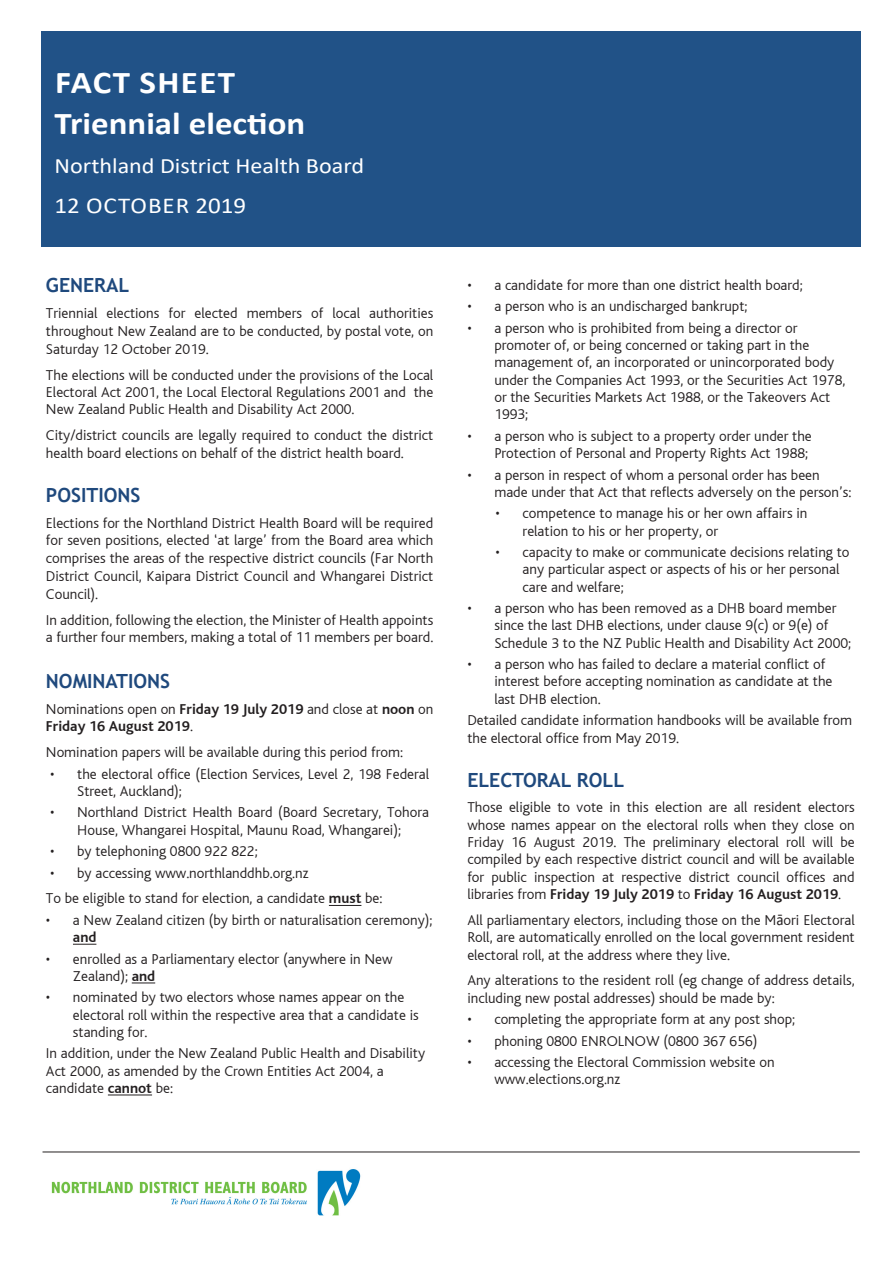
<style>
.page{position:relative;width:893px;height:1263px;background:#fff}
.page>*{position:absolute;margin:0;border:0;box-sizing:border-box;transform-origin:0 0}
.t1{font:700 31.8px "Calibri";color:#fff;scale:1.1 1}
.t2{font:700 31.8px "Calibri";letter-spacing:.04em;color:#fff;scale:1.1 1}
.t3{font:22.65px "Calibri";letter-spacing:.025em;color:#fff;scale:1.1 1}
.t4{font:21.9px "Calibri";color:#fff;scale:1.1 1}
.t5{font:700 19.5px "Trebuchet MS";color:#1f497d}
.t6{font:15px/17.2px "Bliss Light Normal";color:#231f20}
.t7{font:15px/17.2px "Bliss Bold Normal";color:#231f20}
.s1{font-family:"Bliss Light Normal"}
.s2{font-family:"Bliss Bold Normal"}
.s3{font-family:"Calibri";font-size:16.05px}
</style>
<div class="page">
<hr style="left:329px;top:905px;width:32px;height:1px;background:#231f20">
<svg style="left:73px;top:944px;width:23px;height:1px"></svg>
<svg style="left:132px;top:983px;width:23px;height:1px"></svg>
<hr style="left:108px;top:1095px;width:44px;height:1px;background:#231f20">
<hr style="left:43px;top:1152px;width:817px;height:1px;background:#231f20">
<img style="left:51px;top:1169px;width:310px;height:47px">
<div style="left:42px;top:31px;width:819px;height:216px;background:#215287"></div>
<p class="t2" style="left:55px;top:60px;width:165px">FACT SHEET</p>
<p class="t1" style="left:55px;top:101px;width:229px">Triennial election</p>
<p class="t4" style="left:55px;top:151px;width:283px">Northland District Health Board</p>
<p class="t3" style="left:55px;top:190px;width:176px">12 OCTOBER 2019</p>
<p class="t5" style="left:46px;top:272px;width:85px">GENERAL</p>
<p class="t6" style="left:46px;top:304px;width:389px;line-height:18px;text-align:justify">Triennial elections for elected members of local authorities throughout New Zealand are to be conducted, by postal vote, on Saturday 12 October 2019.</p>
<p class="t6" style="left:46px;top:366px;width:389px;text-align:justify">The elections will be conducted under the provisions of the Local Electoral Act 2001, the Local Electoral Regulations 2001 and the New Zealand Public Health and Disability Act 2000.</p>
<p class="t6" style="left:46px;top:427px;width:389px;line-height:17.7px">City/district councils are legally required to conduct the district health board elections on behalf of the district health board.</p>
<p class="t5" style="left:46px;top:482px;width:96px">POSITIONS</p>
<p class="t6" style="left:46px;top:514px;width:389px;line-height:17.7px;text-align:justify">Elections for the Northland District Health Board will be required for seven positions, elected ‘at large’ from the Board area which comprises the areas of the respective district councils (Far North District Council, Kaipara District Council and Whangarei District Council).</p>
<p class="t6" style="left:46px;top:611px;width:389px;line-height:17.7px">In addition, following the election, the Minister of Health appoints a further four members, making a total of 11 members per board.</p>
<p class="t5" style="left:46px;top:669px;width:126px">NOMINATIONS</p>
<p class="t7" style="left:46px;top:701px;width:389px"><span class="s1">Nominations open on</span> Friday 19 July 2019 <span class="s1">and close at</span> noon <span class="s1">on<br></span>Friday 16 August 2019<span class="s1">.</span></p>
<p class="t6" style="left:46px;top:744px;width:358px">Nomination papers will be available during this period from:</p>
<p class="t6" style="left:77px;top:765px;width:353px;text-indent:-27px">• the electoral office (Election Services, Level 2, 198 Federal<br>Street, Auckland);</p>
<p class="t6" style="left:50px;top:804px;width:380px;text-align:center">• Northland District Health Board (Board Secretary, Tohora<br>House, Whangarei Hospital, Maunu Road, Whangarei);</p>
<p class="t6" style="left:50px;top:843px;width:209px">• by telephoning 0800 922 822;</p>
<p class="t6" style="left:50px;top:864px;width:260px">• by accessing www.northlanddhb.org.nz</p>
<p class="t6" style="left:46px;top:890px;width:338px">To be eligible to stand for election, a candidate <span class="s2">must</span> be:</p>
<p class="t6" style="left:73px;top:912px;width:361px;text-indent:-27px">• a New Zealand citizen (by birth or naturalisation ceremony); <span class="s2">and</span></p>
<p class="t6" style="left:73px;top:950px;width:321px;text-indent:-27px">• enrolled as a Parliamentary elector (anywhere in New<br>Zealand); <span class="s2">and</span></p>
<p class="t6" style="left:73px;top:989px;width:347px;text-indent:-27px">• nominated by two electors whose names appear on the electoral roll within the respective area that a candidate is standing for.</p>
<p class="t6" style="left:46px;top:1045px;width:381px">In addition, under the New Zealand Public Health and Disability<br>Act 2000, as amended by the Crown Entities Act 2004, a candidate <span class="s2">cannot</span> be:</p>
<p class="t6" style="left:467px;top:277px;width:337px">• a candidate for more than one district health board;</p>
<p class="t6" style="left:467px;top:298px;width:282px">• a person who is an undischarged bankrupt;</p>
<p class="t6" style="left:494px;top:320px;width:352px;text-indent:-27px">• a person who is prohibited from being a director or promoter of, or being concerned or taking part in the management of, an incorporated or unincorporated body under the Companies Act 1993, or the Securities Act 1978, or the Securities Markets Act 1988, or the Takeovers Act 1993;</p>
<p class="t6" style="left:467px;top:427px;width:346px;text-align:right">• a person who is subject to a property order under the<br>Protection of Personal and Property Rights Act 1988;</p>
<p class="t6" style="left:494px;top:466px;width:358px;text-indent:-27px">• a person in respect of whom a personal order has been made under that Act that reflects adversely on the person’s:</p>
<p class="t6" style="left:523px;top:505px;width:286px;text-indent:-27px">• competence to manage his or her own affairs in relation to his or her property, or</p>
<p class="t6" style="left:523px;top:544px;width:328px;text-indent:-27px">• capacity to make or communicate decisions relating to any particular aspect or aspects of his or her personal care and welfare;</p>
<p class="t6" style="left:494px;top:600px;width:358px;text-indent:-27px">• a person who has been removed as a DHB board member since the last DHB elections, under clause 9(c) or 9(e) of<br>Schedule 3 to the NZ Public Health and Disability Act 2000;</p>
<p class="t6" style="left:494px;top:656px;width:340px;text-indent:-27px">• a person who has failed to declare a material conflict of interest before accepting nomination as candidate at the last DHB election.</p>
<p class="t6" style="left:467px;top:711px;width:386px;line-height:17.7px">Detailed candidate information handbooks will be available from the electoral office from May 2019.</p>
<p class="t5" style="left:467px;top:767px;width:158px">ELECTORAL ROLL</p>
<p class="t6" style="left:467px;top:799px;width:389px;text-align:justify">Those eligible to vote in this election are all resident electors whose names appear on the electoral rolls when they close on Friday 16 August 2019. The preliminary electoral roll will be compiled by each respective district council and will be available for public inspection at respective district council offices and libraries from <span class="s2">Friday 19 July 2019</span> to <span class="s2">Friday 16 August 2019</span>.</p>
<p class="t6" style="left:467px;top:912px;width:389px;text-align:justify">All parliamentary electors, including those on the M<span class="s3">ā</span>ori Electoral Roll, are automatically enrolled on the local government resident electoral roll, at the address where they live.</p>
<p class="t6" style="left:467px;top:972px;width:389px">Any alterations to the resident roll (eg change of address details, including new postal addresses) should be made by:</p>
<p class="t6" style="left:467px;top:1011px;width:329px">• completing the appropriate form at any post shop;</p>
<p class="t6" style="left:467px;top:1032px;width:292px">• phoning 0800 ENROLNOW (0800 367 656)</p>
<p class="t6" style="left:494px;top:1054px;width:282px;text-indent:-27px">• accessing the Electoral Commission website on www.elections.org.nz</p>
</div>
